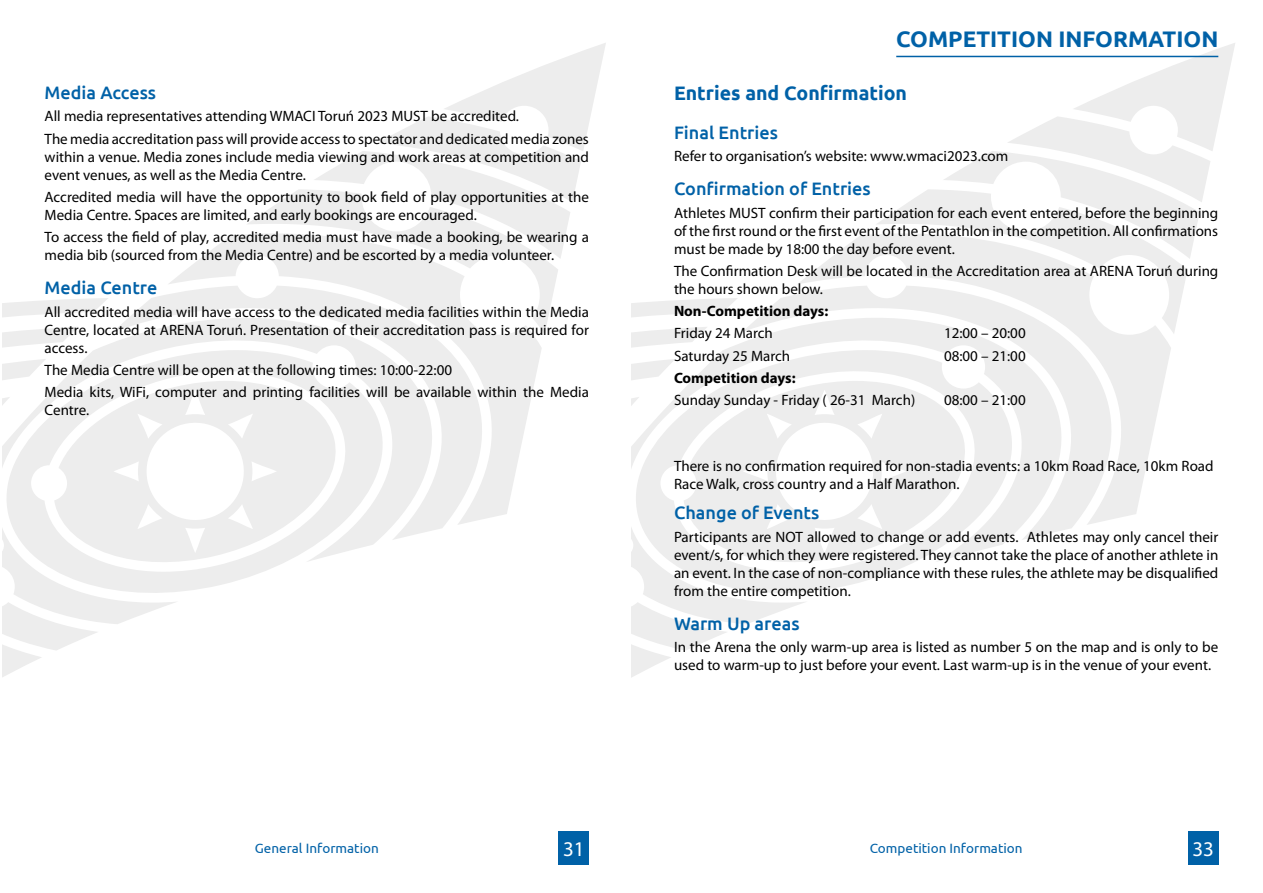
<style>
.page{position:relative;width:1263px;height:893px;background:#fff}
.page>*{position:absolute;margin:0;border:0;box-sizing:border-box;transform-origin:0 0}
.t1{font:700 22.5px "Ubuntu";color:#0061a7}
.t2{font:21px "Myriad Pro";color:#fff}
.t3{font:700 19.5px "Ubuntu";color:#0061a7}
.t4{font:500 18px "Ubuntu";color:#0061a7}
.t5{font:15px/18px "Myriad Pro";color:#000}
.t6{font:700 15px "Myriad Pro";color:#000}
.t7{font:13.5px "Ubuntu";color:#0061a7}
</style>
<div class="page">
<svg style="left:2px;top:298px;width:106px;height:19px;fill:#ededed"></svg>
<svg style="left:99px;top:343px;width:279px;height:281px"></svg>
<svg style="left:99px;top:381px;width:240px;height:193px;fill:#ededed"></svg>
<svg style="left:248px;top:189px;width:310px;height:145px;fill:#eee"></svg>
<svg style="left:169px;top:233px;width:373px;height:285px;fill:#ededed"></svg>
<svg style="left:112px;top:286px;width:376px;height:254px;fill:#ededed"></svg>
<svg style="left:2px;top:327px;width:97px;height:350px"></svg>
<svg style="left:313px;top:43px;width:293px;height:216px"></svg>
<div style="left:559px;top:831px;width:30px;height:34px;background:#0061a7"></div>
<svg style="left:631px;top:298px;width:106px;height:19px;fill:#ededed"></svg>
<svg style="left:728px;top:343px;width:279px;height:281px"></svg>
<svg style="left:728px;top:381px;width:241px;height:193px;fill:#ededed"></svg>
<svg style="left:877px;top:189px;width:310px;height:144px;fill:#ededed"></svg>
<svg style="left:798px;top:233px;width:373px;height:285px;fill:#ededed"></svg>
<svg style="left:742px;top:286px;width:376px;height:254px;fill:#ededed"></svg>
<svg style="left:631px;top:327px;width:97px;height:351px"></svg>
<svg style="left:943px;top:43px;width:292px;height:216px"></svg>
<div style="left:1188px;top:831px;width:30px;height:34px;background:#0061a7"></div>
<hr style="left:896px;top:56px;width:322px;height:1px;background:#0061a7">
<p class="t4" style="left:45px;top:81px;width:113px">Media Access</p>
<p class="t5" style="left:45px;top:105px;width:546px;line-height:22.2px">All media representatives attending WMACI Toruń 2023 MUST be accredited.<br>The media accreditation pass will provide access to spectator and dedicated media zones</p>
<p class="t5" style="left:45px;top:147px;width:546px">within a venue. Media zones include media viewing and work areas at competition and event venues, as well as the Media Centre.</p>
<p class="t5" style="left:45px;top:187px;width:546px">Accredited media will have the opportunity to book field of play opportunities at the<br>Media Centre. Spaces are limited, and early bookings are encouraged.</p>
<p class="t5" style="left:45px;top:228px;width:546px">To access the field of play, accredited media must have made a booking, be wearing a media bib (sourced from the Media Centre) and be escorted by a media volunteer.</p>
<p class="t4" style="left:45px;top:277px;width:114px">Media Centre</p>
<p class="t5" style="left:45px;top:302px;width:546px;text-align:justify">All accredited media will have access to the dedicated media facilities within the Media Centre, located at ARENA Toruń. Presentation of their accreditation pass is required for access.</p>
<p class="t5" style="left:45px;top:359px;width:546px;line-height:22.2px">The Media Centre will be open at the following times: 10:00-22:00<br>Media kits, WiFi, computer and printing facilities will be available within the Media</p>
<p class="t5" style="left:45px;top:401px;width:46px">Centre.</p>
<p class="t7" style="left:255px;top:840px;width:125px">General Information</p>
<h2 class="t2" style="left:563px;top:836px;width:23px">31</h2>
<h1 class="t1" style="left:896px;top:26px;width:324px">COMPETITION INFORMATION</h1>
<h3 class="t3" style="left:674px;top:81px;width:235px">Entries and Confirmation</h3>
<p class="t4" style="left:674px;top:121px;width:105px">Final Entries</p>
<p class="t5" style="left:674px;top:147px;width:336px">Refer to organisation’s website: www.wmaci2023.com</p>
<p class="t4" style="left:674px;top:178px;width:198px">Confirmation of Entries</p>
<p class="t5" style="left:674px;top:203px;width:546px;text-align:justify">Athletes MUST confirm their participation for each event entered, before the beginning of the first round or the first event of the Pentathlon in the competition. All confirmations must be made by 18:00 the day before event.</p>
<p class="t5" style="left:674px;top:262px;width:546px">The Confirmation Desk will be located in the Accreditation area at ARENA Toruń during the hours shown below.</p>
<p class="t6" style="left:674px;top:301px;width:156px">Non-Competition days:</p>
<p class="t5" style="left:674px;top:324px;width:100px">Friday 24 March</p>
<p class="t5" style="left:944px;top:324px;width:83px">12:00 – 20:00</p>
<p class="t5" style="left:674px;top:346px;width:118px">Saturday 25 March</p>
<p class="t5" style="left:944px;top:346px;width:83px">08:00 – 21:00</p>
<p class="t6" style="left:674px;top:368px;width:123px">Competition days:</p>
<p class="t5" style="left:674px;top:391px;width:243px">Sunday Sunday - Friday ( 26-31 March)</p>
<p class="t5" style="left:944px;top:391px;width:83px">08:00 – 21:00</p>
<p class="t5" style="left:674px;top:457px;width:541px">There is no confirmation required for non-stadia events: a 10km Road Race, 10km Road<br>Race Walk, cross country and a Half Marathon.</p>
<p class="t4" style="left:674px;top:502px;width:147px">Change of Events</p>
<p class="t5" style="left:674px;top:527px;width:546px;text-align:justify">Participants are NOT allowed to change or add events. Athletes may only cancel their event/s, for which they were registered. They cannot take the place of another athlete in an event. In the case of non-compliance with these rules, the athlete may be disqualified from the entire competition.</p>
<p class="t4" style="left:674px;top:612px;width:127px">Warm Up areas</p>
<p class="t5" style="left:674px;top:638px;width:546px">In the Arena the only warm-up area is listed as number 5 on the map and is only to be used to warm-up to just before your event. Last warm-up is in the venue of your event.</p>
<p class="t7" style="left:870px;top:840px;width:154px">Competition Information</p>
<h2 class="t2" style="left:1192px;top:836px;width:23px">33</h2>
</div>
